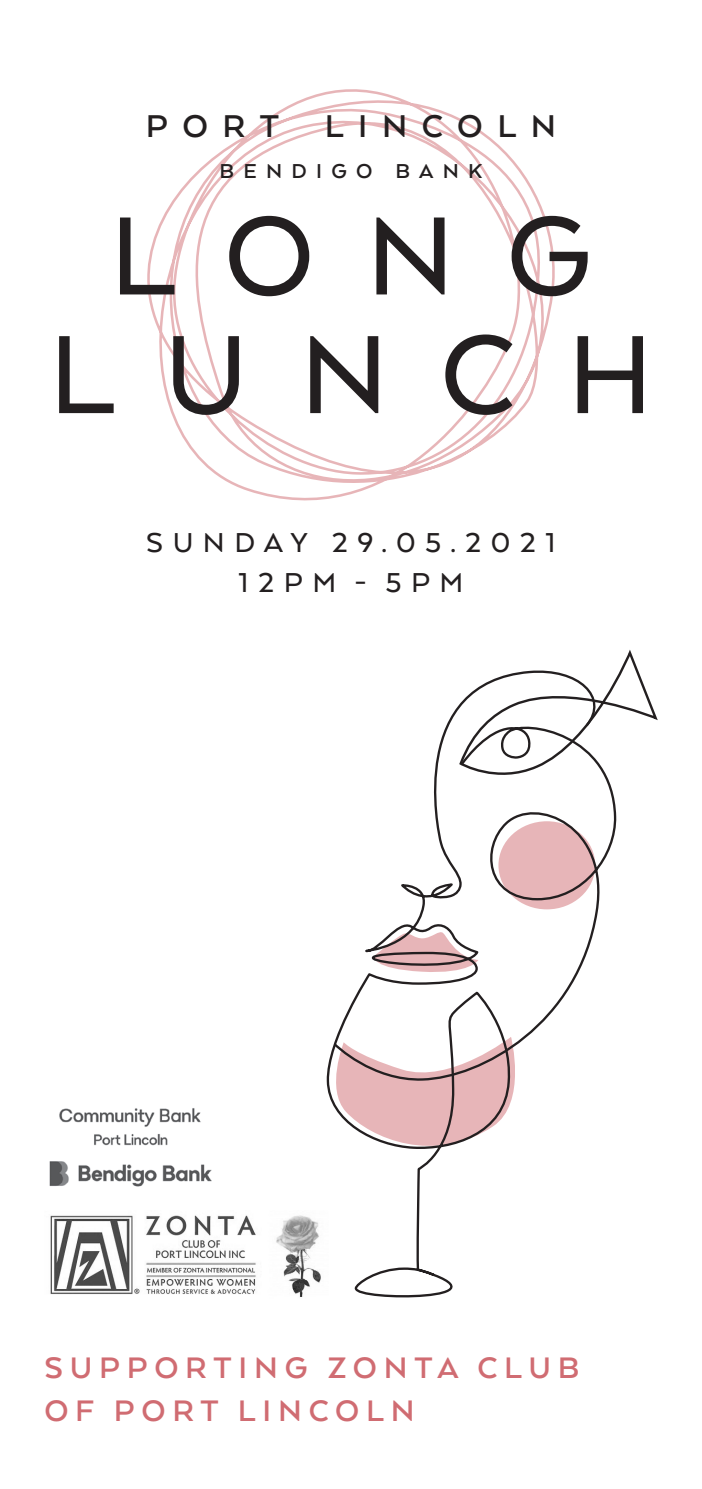
<style>
.page{position:relative;width:702px;height:1489px;background:#fff}
.page>*{position:absolute;margin:0;border:0;box-sizing:border-box;transform-origin:0 0}
.t1{font:500 128.25px "Arquitecta";letter-spacing:.4em;color:#231f20}
.t2{font:700 36.25px "Arquitecta";letter-spacing:.4em;color:#231f20}
.dish{font:700 34.25px/42.8px "Arquitecta";letter-spacing:.2em;color:#d06c72}
.t3{font:500 31.5px "Arquitecta";letter-spacing:.3em;color:#231f20}
.t4{font:700 23.25px "Arquitecta";letter-spacing:.4em;color:#231f20}
</style>
<div class="page">
<svg style="left:326px;top:706px;width:189px;height:592px"></svg>
<svg style="left:458px;top:652px;width:200px;height:69px"></svg>
<svg style="left:333px;top:716px;width:285px;height:367px"></svg>
<img style="left:50px;top:1215px;width:206px;height:79px">
<img style="left:276px;top:1210px;width:52px;height:88px">
<svg style="left:147px;top:89px;width:408px;height:412px"></svg>
<img style="left:49px;top:1108px;width:163px;height:79px">
<p class="t2" style="left:146px;top:104px;width:135px">PORT</p>
<p class="t2" style="left:325px;top:104px;width:233px">LINCOLN</p>
<p class="t4" style="left:219px;top:157px;width:264px">BENDIGO BANK</p>
<p class="t1" style="left:109px;top:176px;width:485px">LONG</p>
<p class="t1" style="left:48px;top:295px;width:606px">LUNCH</p>
<p class="t3" style="left:146px;top:523px;width:411px">SUNDAY 29.05.2021</p>
<p class="t3" style="left:238px;top:562px;width:226px">12PM - 5PM</p>
<p class="dish" style="left:44px;top:1345px;width:536px">SUPPORTING ZONTA CLUB<br>OF PORT LINCOLN</p>
</div>
